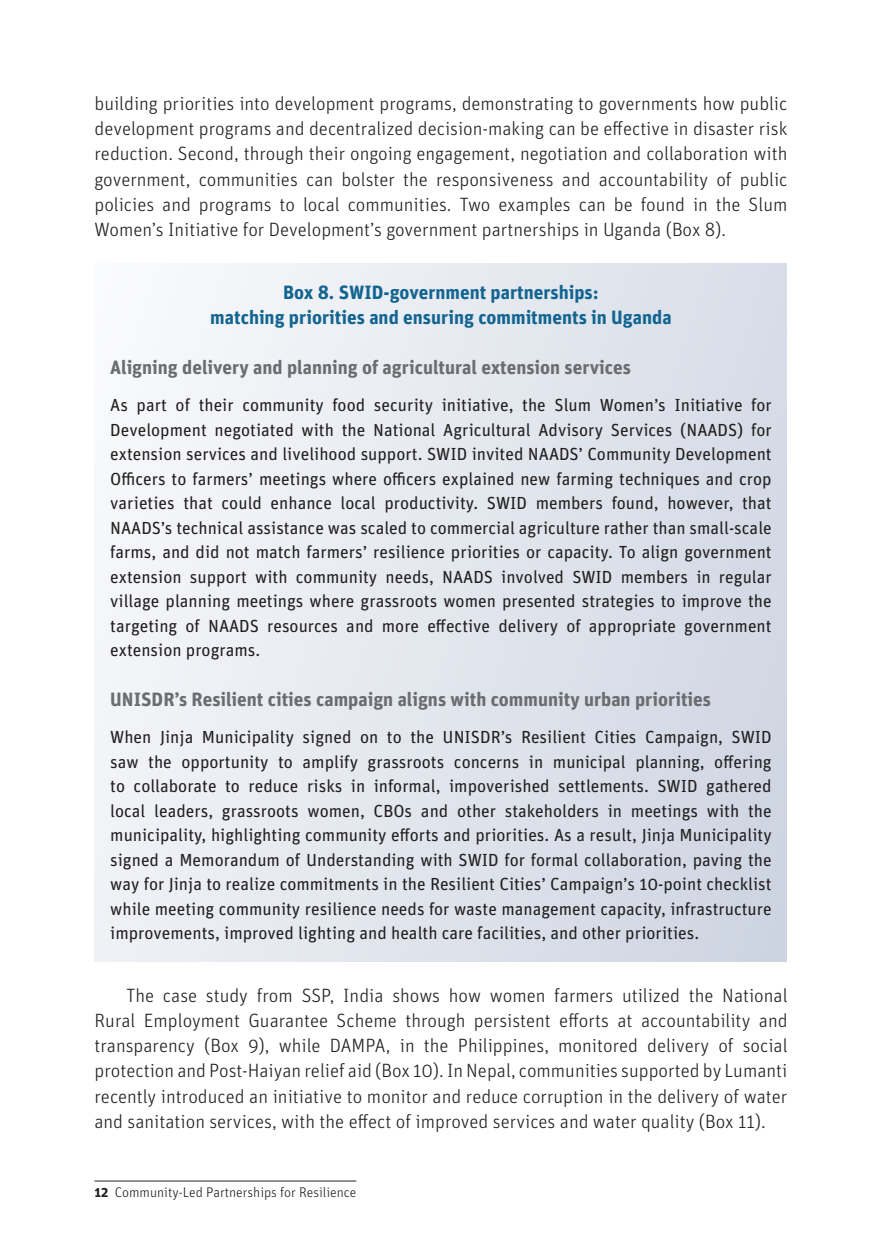
<style>
.page{position:relative;width:882px;height:1260px;background:#fff}
.page>*{position:absolute;margin:0;border:0;box-sizing:border-box;transform-origin:0 0}
.t1{font:300 19.25px/25.2px "Unit";color:#231f20;text-align:justify}
.t2{font:700 19.25px "Unit";color:#6c6d70}
.t3{font:700 19.25px/25.2px "Unit";color:#136591;text-align:center}
.t4{font:17.5px/24.5px "Unit";color:#231f20;text-align:justify}
.t5{font:300 14px "Unit";color:#231f20}
.s1{font-weight:700}
</style>
<div class="page">
<hr style="left:94px;top:1181px;width:262px;height:1px;background:#231f20">
<div style="left:94px;top:263px;width:694px;height:698px;background:linear-gradient(to right,#f5f6f9,#d2d8e4)"></div>
<p class="t1" style="left:94px;top:90px;width:695px">building priorities into development programs, demonstrating to governments how public development programs and decentralized decision-making can be effective in disaster risk reduction. Second, through their ongoing engagement, negotiation and collaboration with government, communities can bolster the responsiveness and accountability of public policies and programs to local communities. Two examples can be found in the Slum Women’s Initiative for Development’s government partnerships in Uganda (Box 8).</p>
<p class="t3" style="left:210px;top:279px;width:463px">Box 8. SWID-government partnerships:<br>matching priorities and ensuring commitments in Uganda</p>
<p class="t2" style="left:110px;top:355px;width:522px">Aligning delivery and planning of agricultural extension services</p>
<p class="t4" style="left:110px;top:392px;width:663px">As part of their community food security initiative, the Slum Women’s Initiative for Development negotiated with the National Agricultural Advisory Services (NAADS) for extension services and livelihood support. SWID invited NAADS’ Community Development Officers to farmers’ meetings where officers explained new farming techniques and crop varieties that could enhance local productivity. SWID members found, however, that NAADS’s technical assistance was scaled to commercial agriculture rather than small-scale farms, and did not match farmers’ resilience priorities or capacity. To align government extension support with community needs, NAADS involved SWID members in regular village planning meetings where grassroots women presented strategies to improve the targeting of NAADS resources and more effective delivery of appropriate government extension programs.</p>
<p class="t2" style="left:110px;top:687px;width:602px">UNISDR’s Resilient cities campaign aligns with community urban priorities</p>
<p class="t4" style="left:110px;top:724px;width:663px">When Jinja Municipality signed on to the UNISDR’s Resilient Cities Campaign, SWID saw the opportunity to amplify grassroots concerns in municipal planning, offering to collaborate to reduce risks in informal, impoverished settlements. SWID gathered local leaders, grassroots women, CBOs and other stakeholders in meetings with the municipality, highlighting community efforts and priorities. As a result, Jinja Municipality signed a Memorandum of Understanding with SWID for formal collaboration, paving the way for Jinja to realize commitments in the Resilient Cities’ Campaign’s 10-point checklist while meeting community resilience needs for waste management capacity, infrastructure improvements, improved lighting and health care facilities, and other priorities.</p>
<p class="t1" style="left:95px;top:982px;width:695px;text-indent:31px">The case study from SSP, India shows how women farmers utilized the National Rural Employment Guarantee Scheme through persistent efforts at accountability and transparency (Box 9), while DAMPA, in the Philippines, monitored delivery of social protection and Post-Haiyan relief aid (Box 10). In Nepal, communities supported by Lumanti recently introduced an initiative to monitor and reduce corruption in the delivery of water and sanitation services, with the effect of improved services and water quality (Box 11).</p>
<p class="t5" style="left:94px;top:1183px;width:263px"><span class="s1">12</span> Community-Led Partnerships for Resilience</p>
</div>
